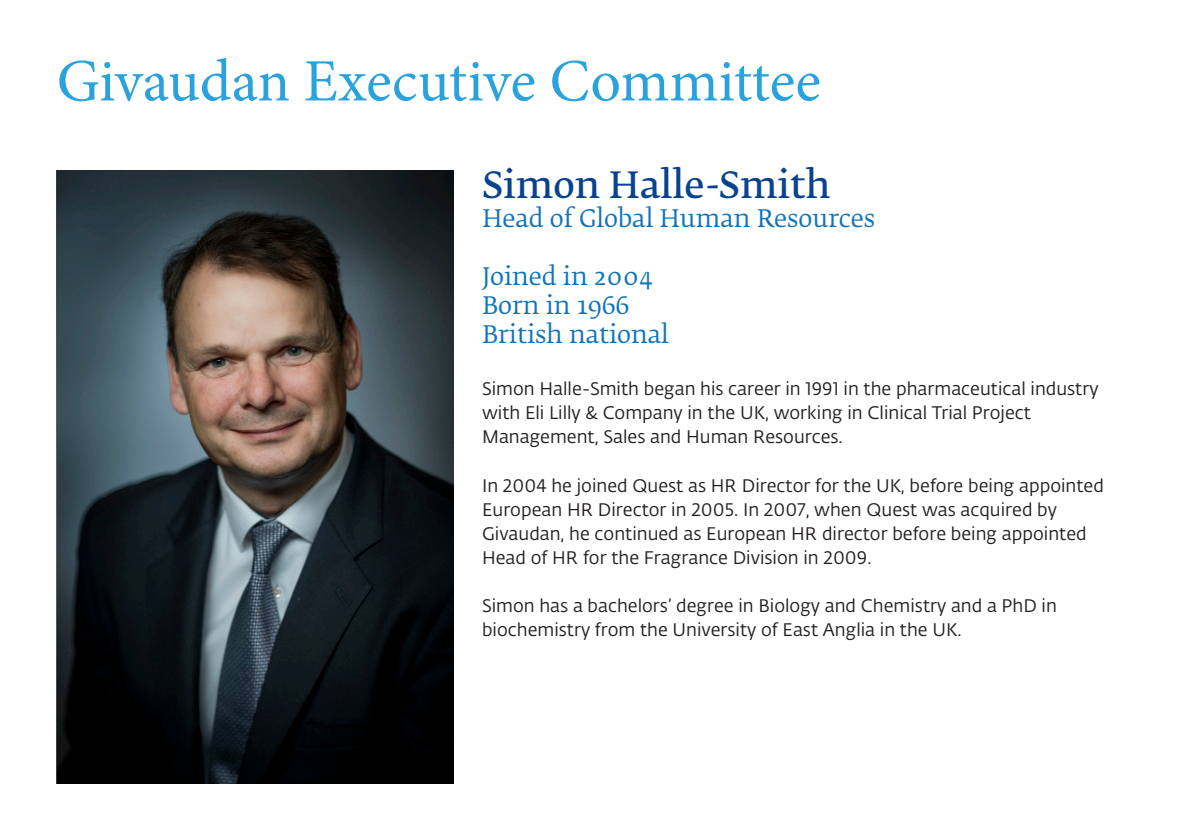
<style>
.page{position:relative;width:1191px;height:840px;background:#fff}
.page>*{position:absolute;margin:0;border:0;box-sizing:border-box;transform-origin:0 0}
.t1{font:60px "Minion Pro";letter-spacing:-.005em;color:#2aa2db}
.t2{font:36px "Fedra Serif B Pro Demi";color:#09428e}
.t3{font:24px "Fedra Serif B Pro";color:#1074bc}
.t4{font:18px/24px "Fedra Sans Alt Pro Book LF";color:#231f20}
</style>
<div class="page">
<img style="left:57px;top:170px;width:396px;height:612px">
<p class="t1" style="left:57px;top:41px;width:765px">Givaudan Executive Committee</p>
<p class="t2" style="left:482px;top:165px;width:350px">Simon Halle-Smith</p>
<p class="t3" style="left:482px;top:205px;width:395px">Head of Global Human Resources</p>
<p class="t3" style="left:482px;top:262px;width:173px">Joined in 2004</p>
<p class="t3" style="left:482px;top:291px;width:149px">Born in 1966</p>
<p class="t3" style="left:482px;top:320px;width:188px">British national</p>
<p class="t4" style="left:482px;top:376px;width:618px">Simon Halle-Smith began his career in 1991 in the pharmaceutical industry with Eli Lilly &amp; Company in the UK, working in Clinical Trial Project<br>Management, Sales and Human Resources.</p>
<p class="t4" style="left:482px;top:472px;width:623px">In 2004 he joined Quest as HR Director for the UK, before being appointed European HR Director in 2005. In 2007, when Quest was acquired by Givaudan, he continued as European HR director before being appointed Head of HR for the Fragrance Division in 2009.</p>
<p class="t4" style="left:482px;top:592px;width:576px">Simon has a bachelors’ degree in Biology and Chemistry and a PhD in biochemistry from the University of East Anglia in the UK.</p>
</div>
